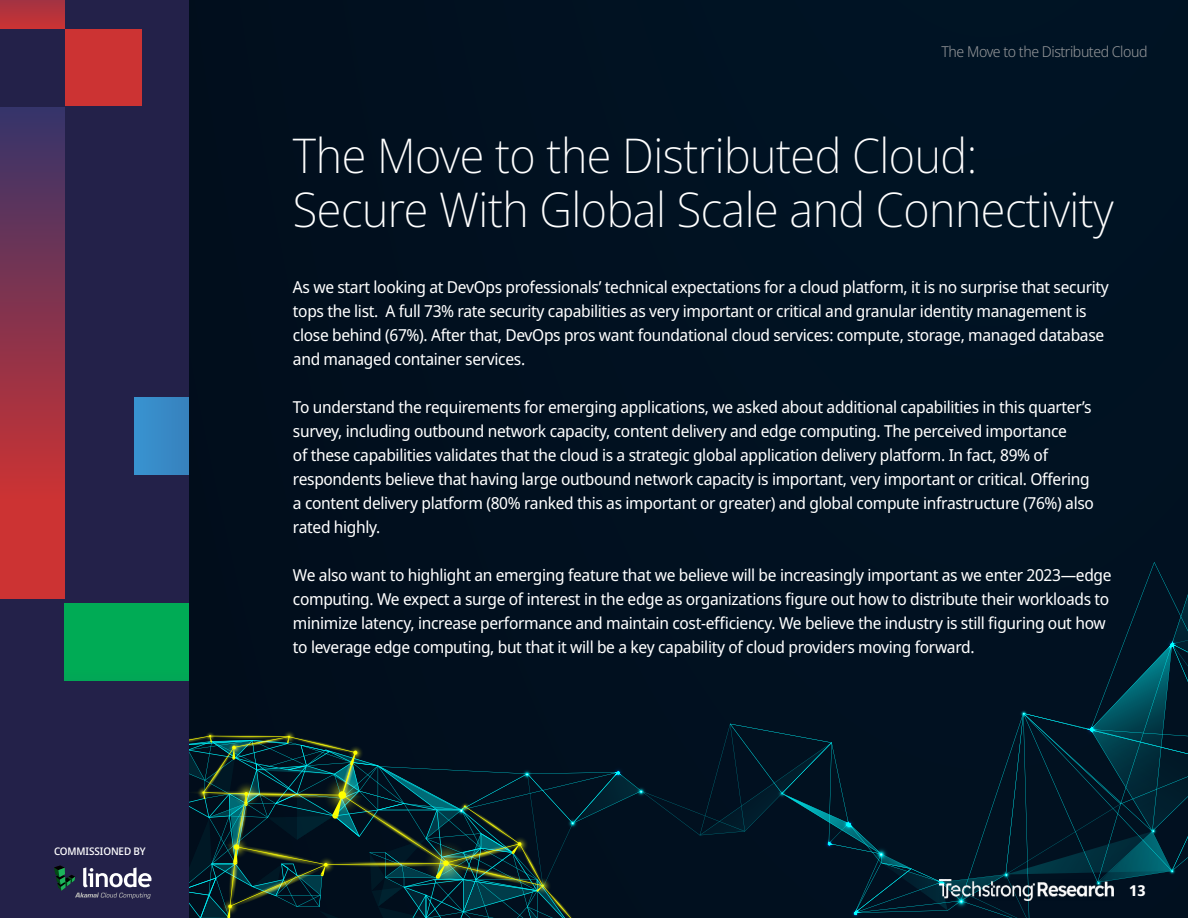
<style>
.page{position:relative;width:1188px;height:918px;background:#fff}
.page>*{position:absolute;margin:0;border:0;box-sizing:border-box;transform-origin:0 0}
.t1{font:200 48px/54px "Noto Sans Display";letter-spacing:-.01em;color:#fff}
.t2{font:16.5px/24px "Noto Sans Display";letter-spacing:-.02em;color:#fff}
.t3{font:300 15px "Noto Sans Display";letter-spacing:-.03em;color:#939598}
.t4{font:700 15px "Noto Sans Display";color:#fff}
.t5{font:500 10.5px "Noto Sans Display";letter-spacing:-.01em;color:#fff}
</style>
<div class="page">
<div style="left:0;top:0;width:189px;height:918px;background:#232149"></div>
<div style="left:0;top:0;width:65px;height:28px;background:linear-gradient(to bottom,#a23342,#c93334)"></div>
<div style="left:135px;top:398px;width:54px;height:76px;background:#388ac6"></div>
<div style="left:65px;top:604px;width:124px;height:76px;background:#00ab55"></div>
<svg style="left:0;top:108px;width:65px;height:490px;background:#8f3349"></svg>
<div style="left:65px;top:29px;width:77px;height:77px;background:#c33"></div>
<div style="left:189px;top:0;width:999px;height:918px;background:#011221"></div>
<svg style="left:189px;top:562px;width:999px;height:356px"></svg>
<svg style="left:1080px;top:719px;width:21px;height:21px"></svg>
<img style="left:940px;top:880px;width:174px;height:20px">
<svg style="left:54px;top:866px;width:98px;height:33px"></svg>
<p class="t5" style="left:54px;top:844px;width:93px">COMMISSIONED BY</p>
<p class="t3" style="left:942px;top:40px;width:207px">The Move to the Distributed Cloud</p>
<h1 class="t1" style="left:293px;top:129px;width:822px">The Move to the Distributed Cloud:<br>Secure With Global Scale and Connectivity</h1>
<p class="t2" style="left:293px;top:275px;width:817px">As we start looking at DevOps professionals’ technical expectations for a cloud platform, it is no surprise that security tops the list. A full 73% rate security capabilities as very important or critical and granular identity management is close behind (67%). After that, DevOps pros want foundational cloud services: compute, storage, managed database and managed container services.</p>
<p class="t2" style="left:293px;top:395px;width:802px">To understand the requirements for emerging applications, we asked about additional capabilities in this quarter’s survey, including outbound network capacity, content delivery and edge computing. The perceived importance<br>of these capabilities validates that the cloud is a strategic global application delivery platform. In fact, 89% of respondents believe that having large outbound network capacity is important, very important or critical. Offering a content delivery platform (80% ranked this as important or greater) and global compute infrastructure (76%) also rated highly.</p>
<p class="t2" style="left:293px;top:563px;width:820px">We also want to highlight an emerging feature that we believe will be increasingly important as we enter 2023—edge computing. We expect a surge of interest in the edge as organizations figure out how to distribute their workloads to minimize latency, increase performance and maintain cost-efficiency. We believe the industry is still figuring out how to leverage edge computing, but that it will be a key capability of cloud providers moving forward.</p>
<p class="t4" style="left:1129px;top:880px;width:18px">13</p>
</div>
